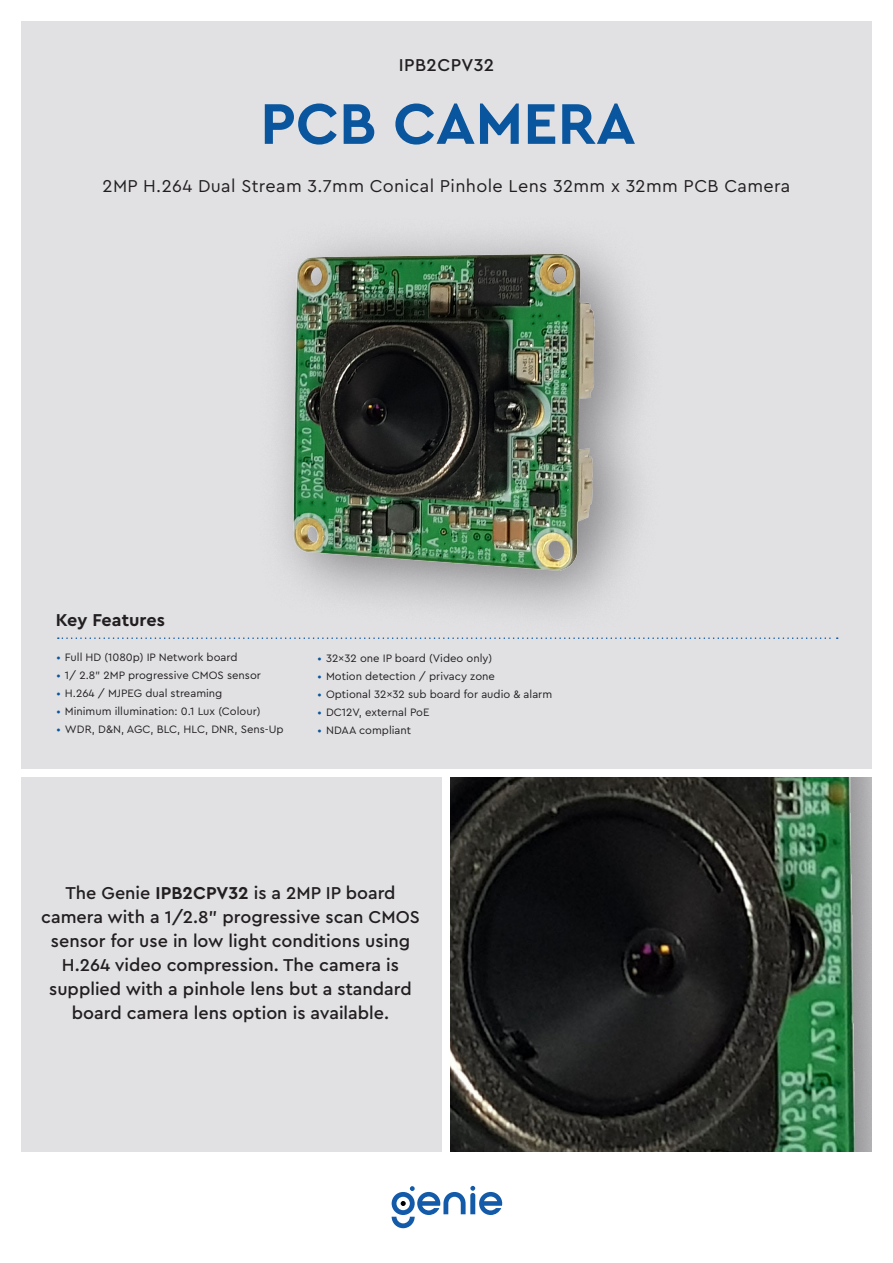
<style>
.page{position:relative;width:893px;height:1263px;background:#fff}
.page>*{position:absolute;margin:0;border:0;box-sizing:border-box;transform-origin:0 0}
.t1{font:700 60px "Cera Pro";color:#09559e}
.t2{font:500 18px/24px "Cera Pro";color:#231f20;text-align:center}
.t3{font:18px "Cera Pro";letter-spacing:.02em;color:#231f20}
.t4{font:700 18px "Cera Pro";color:#231f20}
.t5{font:500 18px "Cera Pro";letter-spacing:.025em;color:#231f20}
.t6{font:11.25px "Cera Pro";color:#231f20}
.s1{color:#09559e}
.s2{font-weight:700}
</style>
<div class="page">
<div style="left:21px;top:21px;width:851px;height:748px;background:#e1e1e4"></div>
<div style="left:21px;top:777px;width:421px;height:374px;background:#e1e1e4"></div>
<svg style="left:392px;top:1186px;width:110px;height:42px"></svg>
<svg style="left:58px;top:637px;width:780px;height:2px"></svg>
<div style="left:256px;top:213px;width:409px;height:424px;background:#231f20;opacity:.48"></div>
<img style="left:293px;top:255px;width:302px;height:316px">
<div style="left:451px;top:777px;width:421px;height:374px;background:#aaa9ab"></div>
<img style="left:451px;top:777px;width:406px;height:374px">
<p class="t5" style="left:399px;top:53px;width:97px">IPB2CPV32</p>
<p class="t1" style="left:260px;top:84px;width:377px">PCB CAMERA</p>
<p class="t3" style="left:103px;top:174px;width:689px">2MP H.264 Dual Stream 3.7mm Conical Pinhole Lens 32mm x 32mm PCB Camera</p>
<p class="t4" style="left:56px;top:608px;width:111px">Key Features</p>
<p class="t6" style="left:56px;top:650px;width:183px"><span class="s1">•</span> Full HD (1080p) IP Network board</p>
<p class="t6" style="left:56px;top:668px;width:206px"><span class="s1">•</span> 1/ 2.8” 2MP progressive CMOS sensor</p>
<p class="t6" style="left:56px;top:686px;width:168px"><span class="s1">•</span> H.264 / MJPEG dual streaming</p>
<p class="t6" style="left:56px;top:704px;width:205px"><span class="s1">•</span> Minimum illumination: 0.1 Lux (Colour)</p>
<p class="t6" style="left:56px;top:722px;width:229px"><span class="s1">•</span> WDR, D&amp;N, AGC, BLC, HLC, DNR, Sens-Up</p>
<p class="t6" style="left:318px;top:650px;width:176px"><span class="s1">•</span> 32x32 one IP board (Video only)</p>
<p class="t6" style="left:318px;top:668px;width:179px"><span class="s1">•</span> Motion detection / privacy zone</p>
<p class="t6" style="left:318px;top:686px;width:236px"><span class="s1">•</span> Optional 32x32 sub board for audio &amp; alarm</p>
<p class="t6" style="left:318px;top:704px;width:113px"><span class="s1">•</span> DC12V, external PoE</p>
<p class="t6" style="left:318px;top:722px;width:95px"><span class="s1">•</span> NDAA compliant</p>
<p class="t2" style="left:41px;top:880px;width:380px">The Genie <span class="s2">IPB2CPV32</span> is a 2MP IP board camera with a 1/2.8” progressive scan CMOS sensor for use in low light conditions using H.264 video compression. The camera is supplied with a pinhole lens but a standard board camera lens option is available.</p>
</div>
